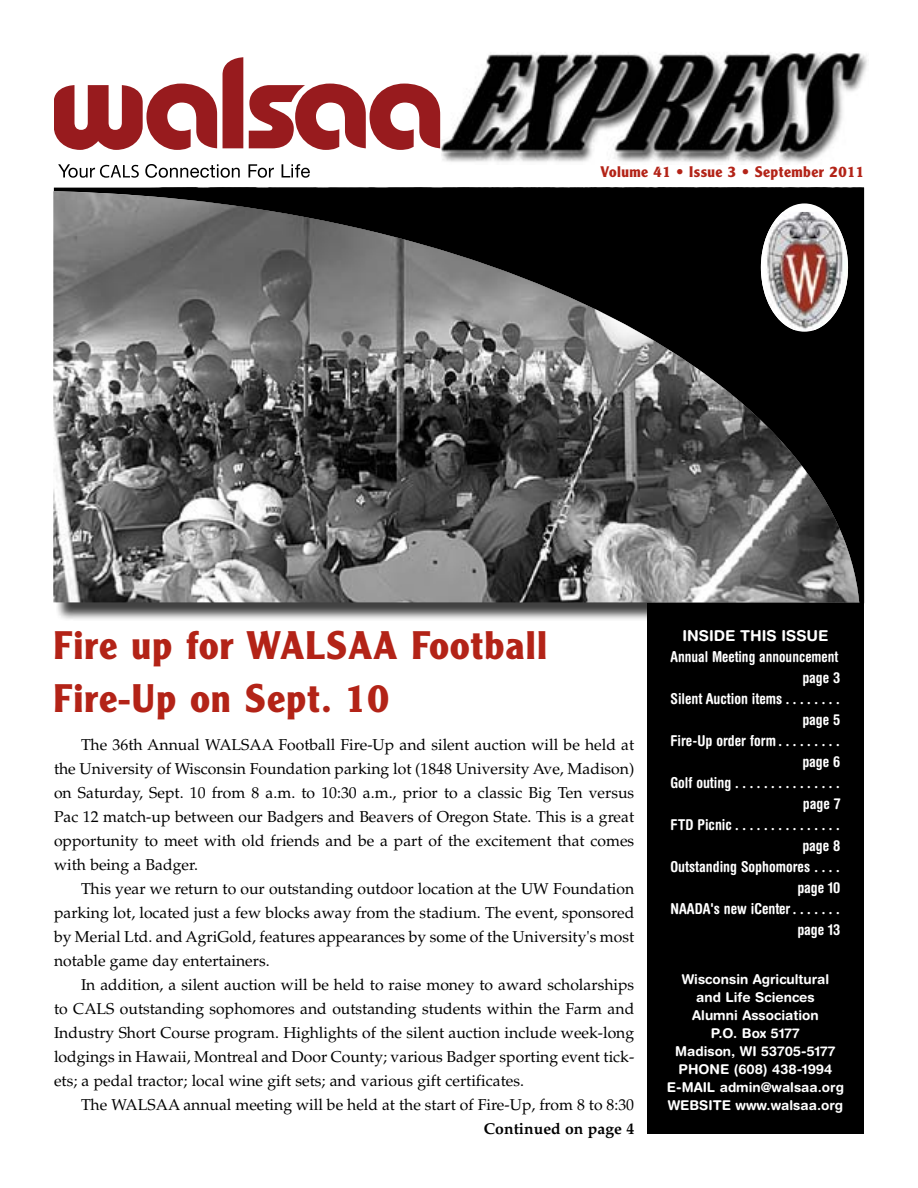
<style>
.page{position:relative;width:918px;height:1188px;background:#fff}
.page>*{position:absolute;margin:0;border:0;box-sizing:border-box;transform-origin:0 0}
.t1{font:700 39px/52.5px "Clearface Gothic LT Std";letter-spacing:.03em;color:#b32317}
.t2{font:15.75px/24px "Palatino LT Std";color:#000;text-align:justify}
.t3{font:700 15.75px "Palatino LT Std";color:#000}
.t4{font:700 condensed 15px "Helvetica Rounded LT Std";color:#fff}
.t5{font:700 15px "Clearface Gothic LT Std";letter-spacing:.03em;color:#b32317}
.t6{font:700 15px "Helvetica Rounded LT Std";color:#fff}
.t7{font:700 13.5px/18px "Helvetica Rounded LT Std";color:#fff;text-align:center}
</style>
<div class="page">
<div style="left:56px;top:191px;width:804px;height:430px;background:#000;opacity:.75"></div>
<img style="left:53px;top:191px;width:806px;height:411px">
<div style="left:648px;top:603px;width:216px;height:531px;background:#000"></div>
<svg style="left:54px;top:84px;width:163px;height:66px"></svg>
<div style="left:223px;top:57px;width:20px;height:91px;background:#981b1e"></div>
<svg style="left:249px;top:84px;width:191px;height:66px"></svg>
<svg style="left:58px;top:164px;width:81px;height:14px"></svg>
<svg style="left:145px;top:164px;width:95px;height:14px"></svg>
<svg style="left:249px;top:164px;width:25px;height:14px"></svg>
<svg style="left:282px;top:164px;width:28px;height:14px"></svg>
<img style="left:441px;top:52px;width:426px;height:111px">
<div style="left:761px;top:203px;width:87px;height:129px;background:#fff;border-radius:50%"></div>
<img style="left:761px;top:212px;width:87px;height:118px">
<p class="t5" style="left:601px;top:163px;width:265px">Volume 41 • Issue 3 • September 2011</p>
<h1 class="t1" style="left:53px;top:620px;width:495px">Fire up for WALSAA Football<br>Fire-Up on Sept. 10</h1>
<p class="t6" style="left:682px;top:627px;width:148px">INSIDE THIS ISSUE</p>
<p class="t4" style="left:671px;top:648px;width:169px">Annual Meeting announcement</p>
<p class="t4" style="left:802px;top:669px;width:40px">page 3</p>
<p class="t4" style="left:671px;top:690px;width:163px">Silent Auction items . . . . . . .</p>
<p class="t4" style="left:802px;top:711px;width:40px">page 5</p>
<p class="t4" style="left:671px;top:732px;width:163px">Fire-Up order form . . . . . . . .</p>
<p class="t4" style="left:802px;top:753px;width:40px">page 6</p>
<p class="t4" style="left:671px;top:774px;width:163px">Golf outing . . . . . . . . . . . . . .</p>
<p class="t4" style="left:803px;top:795px;width:39px">page 7</p>
<p class="t4" style="left:671px;top:816px;width:163px">FTD Picnic . . . . . . . . . . . . . .</p>
<p class="t4" style="left:802px;top:837px;width:40px">page 8</p>
<p class="t4" style="left:671px;top:858px;width:163px">Outstanding Sophomores . . .</p>
<p class="t4" style="left:797px;top:879px;width:45px">page 10</p>
<p class="t4" style="left:671px;top:900px;width:163px">NAADA's new iCenter . . . . . .</p>
<p class="t4" style="left:797px;top:921px;width:45px">page 13</p>
<p class="t7" style="left:667px;top:970px;width:178px">Wisconsin Agricultural<br>and Life Sciences<br>Alumni Association<br>P.O. Box 5177<br>Madison, WI 53705-5177<br>PHONE (608) 438-1994<br>E-MAIL admin@walsaa.org<br>WEBSITE www.walsaa.org</p>
<p class="t2" style="left:54px;top:733px;width:582px;text-indent:27px">The 36th Annual WALSAA Football Fire-Up and silent auction will be held at the University of Wisconsin Foundation parking lot (1848 University Ave, Madison) on Saturday, Sept. 10 from 8 a.m. to 10:30 a.m., prior to a classic Big Ten versus Pac 12 match-up between our Badgers and Beavers of Oregon State. This is a great opportunity to meet with old friends and be a part of the excitement that comes with being a Badger.</p>
<p class="t2" style="left:54px;top:877px;width:582px;text-indent:27px">This year we return to our outstanding outdoor location at the UW Foundation parking lot, located just a few blocks away from the stadium. The event, sponsored by Merial Ltd. and AgriGold, features appearances by some of the University's most notable game day entertainers.</p>
<p class="t2" style="left:54px;top:973px;width:582px;text-indent:27px">In addition, a silent auction will be held to raise money to award scholarships to CALS outstanding sophomores and outstanding students within the Farm and Industry Short Course program. Highlights of the silent auction include week-long lodgings in Hawaii, Montreal and Door County; various Badger sporting event tick&shy;ets; a pedal tractor; local wine gift sets; and various gift certificates.</p>
<p class="t2" style="left:81px;top:1093px;width:555px">The WALSAA annual meeting will be held at the start of Fire-Up, from 8 to 8:30</p>
<p class="t3" style="left:484px;top:1119px;width:152px">Continued on page 4</p>
</div>
